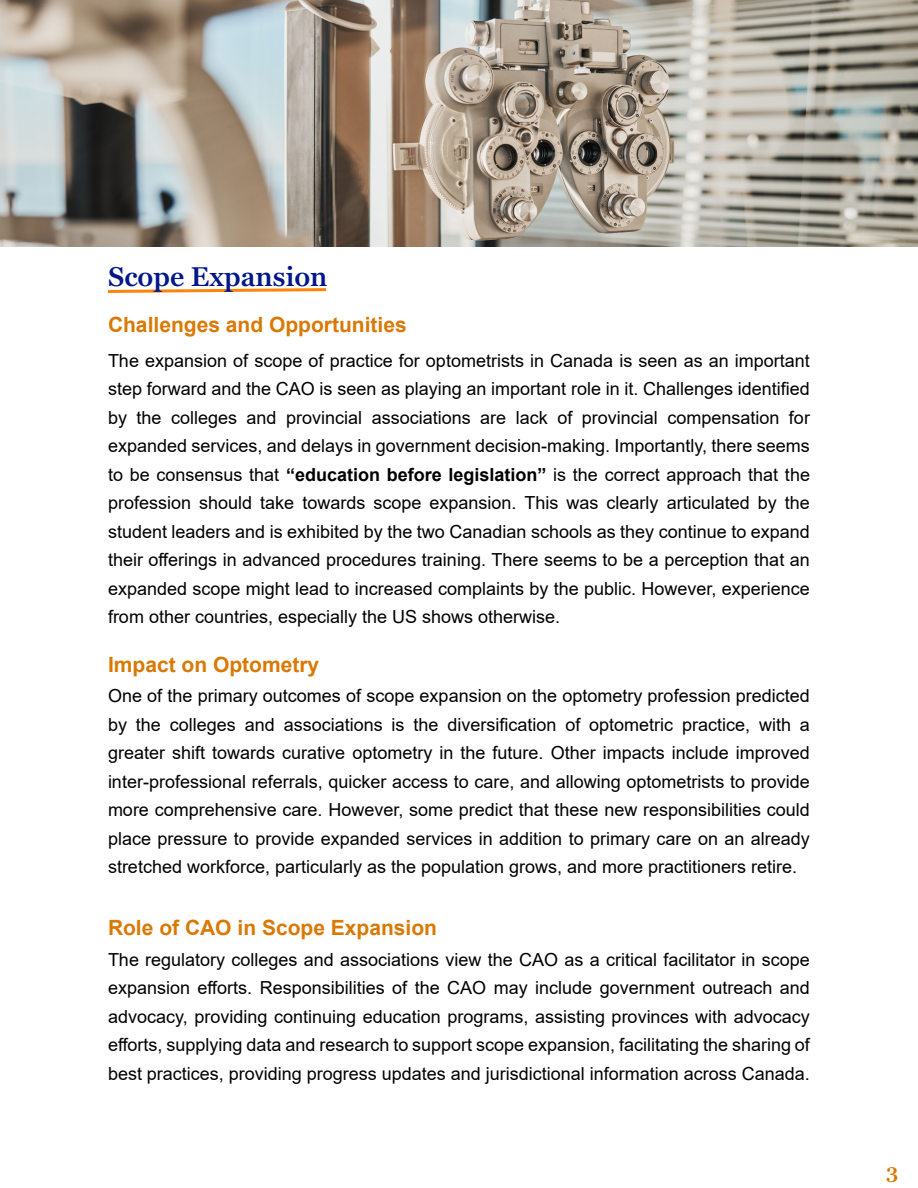
<style>
.page{position:relative;width:918px;height:1188px;background:#fff}
.page>*{position:absolute;margin:0;border:0;box-sizing:border-box;transform-origin:0 0}
.Table_of_Contents_Header{font:600 27px "Georgia Pro";color:#001789}
.Subheading{font:700 21px "Arial";color:#d97904}
.t1{font:600 21px "Georgia Pro";color:#d97904}
.t2{font:18px/28.5px "Arial";color:#000;text-align:justify}
.s1{font-weight:700}
</style>
<div class="page">
<svg style="left:108px;top:288px;width:219px;height:5px"></svg>
<img style="left:0;top:0;width:918px;height:247px">
<p class="Table_of_Contents_Header" style="left:108px;top:261px;width:221px">Scope Expansion</p>
<p class="Subheading" style="left:108px;top:310px;width:300px">Challenges and Opportunities</p>
<p class="t2" style="left:108px;top:346px;width:704px">The expansion of scope of practice for optometrists in Canada is seen as an important step forward and the CAO is seen as playing an important role in it. Challenges identified by the colleges and provincial associations are lack of provincial compensation for expanded services, and delays in government decision-making. Importantly, there seems to be consensus that <span class="s1">“education before legislation”</span> is the correct approach that the profession should take towards scope expansion. This was clearly articulated by the student leaders and is exhibited by the two Canadian schools as they continue to expand their offerings in advanced procedures training. There seems to be a perception that an expanded scope might lead to increased complaints by the public. However, experience from other countries, especially the US shows otherwise.</p>
<p class="Subheading" style="left:108px;top:650px;width:213px">Impact on Optometry</p>
<p class="t2" style="left:108px;top:681px;width:704px">One of the primary outcomes of scope expansion on the optometry profession predicted by the colleges and associations is the diversification of optometric practice, with a greater shift towards curative optometry in the future. Other impacts include improved inter-professional referrals, quicker access to care, and allowing optometrists to provide more comprehensive care. However, some predict that these new responsibilities could place pressure to provide expanded services in addition to primary care on an already stretched workforce, particularly as the population grows, and more practitioners retire.</p>
<p class="Subheading" style="left:108px;top:913px;width:331px">Role of CAO in Scope Expansion</p>
<p class="t2" style="left:108px;top:945px;width:703px">The regulatory colleges and associations view the CAO as a critical facilitator in scope expansion efforts. Responsibilities of the CAO may include government outreach and advocacy, providing continuing education programs, assisting provinces with advocacy efforts, supplying data and research to support scope expansion, facilitating the sharing of best practices, providing progress updates and jurisdictional information across Canada.</p>
<p class="t1" style="left:886px;top:1162px;width:14px">3</p>
</div>
